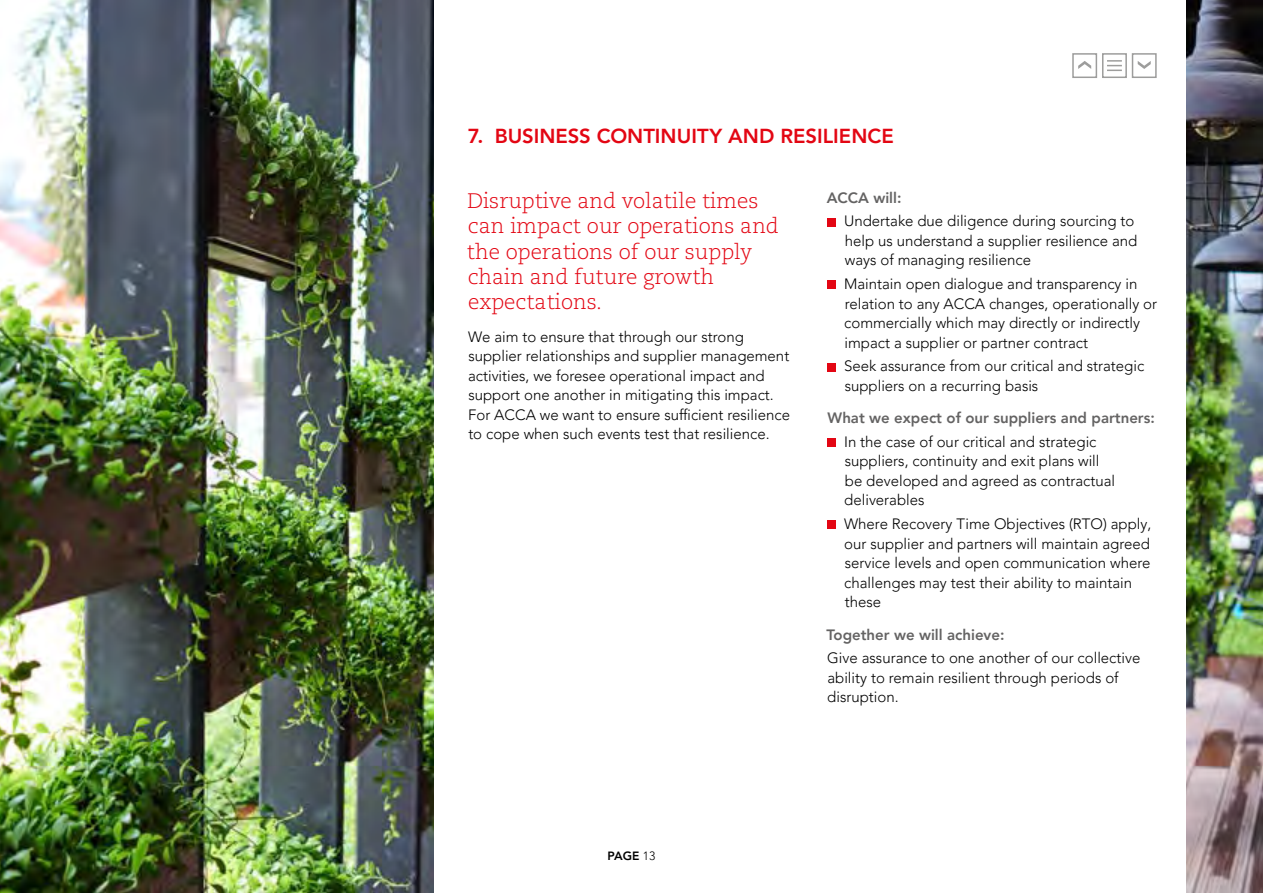
<style>
.page{position:relative;width:1263px;height:893px;background:#fff}
.page>*{position:absolute;margin:0;border:0;box-sizing:border-box;transform-origin:0 0}
.t1{font:300 21px/25.5px "Caecilia LT Std";color:#e30613}
.t2{font:800 20.25px "Avenir LT Pro";color:#e30613}
.t3{font:300 15px/19.5px "Avenir LT Pro";color:#000}
.t4{font:800 15px "Avenir LT Pro";color:#646363}
.t5{font:800 12px "Avenir LT Pro";color:#000}
.s1{font-weight:300}
</style>
<div class="page">
<div style="left:827px;top:218px;width:9px;height:8px;background:#e30613"></div>
<div style="left:827px;top:281px;width:9px;height:8px;background:#e30613"></div>
<div style="left:827px;top:363px;width:9px;height:8px;background:#e30613"></div>
<div style="left:827px;top:438px;width:9px;height:9px;background:#e30613"></div>
<div style="left:827px;top:521px;width:9px;height:8px;background:#e30613"></div>
<img style="left:0;top:0;width:434px;height:893px">
<img style="left:1186px;top:0;width:77px;height:893px">
<div style="left:1102px;top:53px;width:25px;height:25px;border:2px solid #9d9d9c"></div>
<svg style="left:1107px;top:60px;width:15px;height:11px"></svg>
<div style="left:1072px;top:53px;width:25px;height:25px;border:2px solid #9d9d9c"></div>
<svg style="left:1078px;top:61px;width:13px;height:8px"></svg>
<div style="left:1132px;top:53px;width:25px;height:25px;border:2px solid #9d9d9c"></div>
<svg style="left:1138px;top:61px;width:13px;height:8px"></svg>
<h2 class="t2" style="left:468px;top:124px;width:427px">7. BUSINESS CONTINUITY AND RESILIENCE</h2>
<h1 class="t1" style="left:467px;top:188px;width:313px">Disruptive and volatile times can impact our operations and the operations of our supply chain and future growth expectations.</h1>
<p class="t3" style="left:468px;top:327px;width:323px">We aim to ensure that through our strong supplier relationships and supplier management activities, we foresee operational impact and support one another in mitigating this impact.<br>For ACCA we want to ensure sufficient resilience to cope when such events test that resilience.</p>
<p class="t4" style="left:827px;top:189px;width:76px">ACCA will:</p>
<p class="t3" style="left:844px;top:212px;width:295px">Undertake due diligence during sourcing to help us understand a supplier resilience and ways of managing resilience</p>
<p class="t3" style="left:844px;top:274px;width:314px">Maintain open dialogue and transparency in relation to any ACCA changes, operationally or commercially which may directly or indirectly impact a supplier or partner contract</p>
<p class="t3" style="left:844px;top:357px;width:302px">Seek assurance from our critical and strategic suppliers on a recurring basis</p>
<p class="t4" style="left:828px;top:409px;width:329px">What we expect of our suppliers and partners:</p>
<p class="t3" style="left:844px;top:432px;width:272px">In the case of our critical and strategic suppliers, continuity and exit plans will be developed and agreed as contractual deliverables</p>
<p class="t3" style="left:844px;top:514px;width:309px">Where Recovery Time Objectives (RTO) apply, our supplier and partners will maintain agreed service levels and open communication where challenges may test their ability to maintain these</p>
<p class="t4" style="left:827px;top:625px;width:179px">Together we will achieve:</p>
<p class="t3" style="left:827px;top:648px;width:315px">Give assurance to one another of our collective ability to remain resilient through periods of disruption.</p>
<p class="t5" style="left:608px;top:848px;width:49px">PAGE <span class="s1">13</span></p>
</div>
